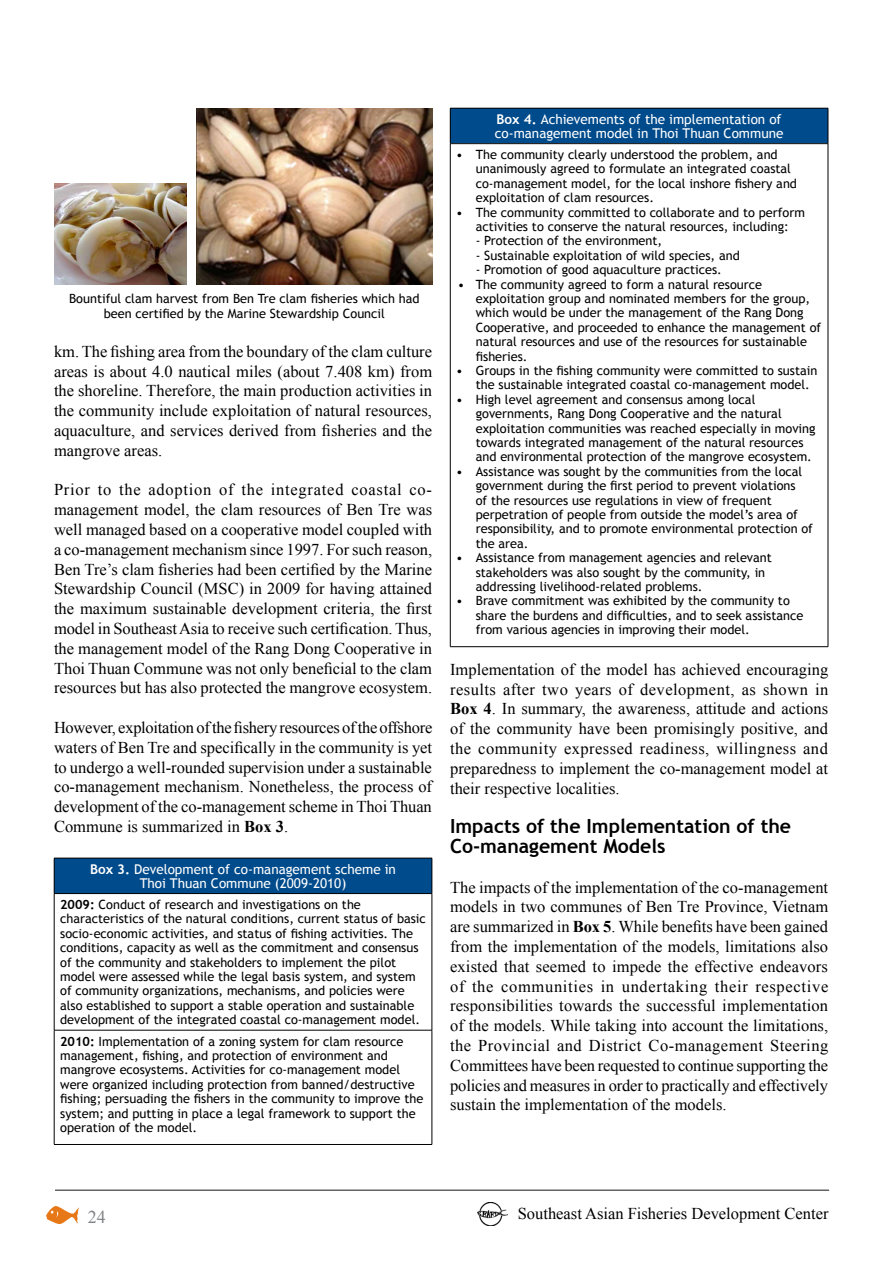
<style>
.page{position:relative;width:893px;height:1263px;background:#fff}
.page>*{position:absolute;margin:0;border:0;box-sizing:border-box;transform-origin:0 0}
.t1{font:700 19.5px/19.8px "Trebuchet MS";color:#000}
.t2{font:18px "Times New Roman";color:#808285}
.t3{font:16.5px/19.8px "Times New Roman";color:#000;text-align:justify}
.t4{font:13.5px/13.5px "Trebuchet MS";color:#fff;text-align:center}
.t5{font:12.75px/14.4px "Trebuchet MS";color:#000}
.s1{font-weight:700}
</style>
<div class="page">
<img style="left:47px;top:1207px;width:32px;height:16px">
<img style="left:477px;top:1203px;width:31px;height:22px">
<hr style="left:55px;top:1189px;width:774px;height:2px;background:#636466">
<div style="left:54px;top:858px;width:378px;height:35px;background:#004b8c"></div>
<svg style="left:55px;top:894px;width:377px;height:250px"></svg>
<hr style="left:54px;top:858px;width:378px;height:1px;background:#000">
<hr style="left:54px;top:858px;width:1px;height:35px;background:#000">
<hr style="left:432px;top:858px;width:1px;height:35px;background:#000">
<hr style="left:54px;top:893px;width:378px;height:1px;background:#000">
<hr style="left:54px;top:894px;width:1px;height:136px;background:#000">
<hr style="left:432px;top:894px;width:1px;height:136px;background:#000">
<hr style="left:54px;top:1030px;width:378px;height:1px;background:#000">
<hr style="left:54px;top:1030px;width:1px;height:114px;background:#000">
<hr style="left:432px;top:1030px;width:1px;height:114px;background:#000">
<hr style="left:54px;top:1144px;width:378px;height:1px;background:#000">
<div style="left:450px;top:108px;width:378px;height:36px;background:#004b8c"></div>
<hr style="left:450px;top:108px;width:378px;height:1px;background:#000">
<hr style="left:450px;top:108px;width:1px;height:35px;background:#000">
<hr style="left:828px;top:108px;width:1px;height:35px;background:#000">
<hr style="left:450px;top:143px;width:378px;height:1px;background:#000">
<hr style="left:450px;top:144px;width:1px;height:502px;background:#000">
<hr style="left:828px;top:144px;width:1px;height:502px;background:#000">
<hr style="left:450px;top:646px;width:378px;height:1px;background:#000">
<img style="left:197px;top:108px;width:235px;height:176px">
<img style="left:54px;top:184px;width:132px;height:100px">
<p class="t5" style="left:69px;top:291px;width:352px;line-height:15.3px;text-align:center">Bountiful clam harvest from Ben Tre clam fisheries which had been certified by the Marine Stewardship Council</p>
<p class="t3" style="left:54px;top:341px;width:380px">km. The fishing area from the boundary of the clam culture areas is about 4.0 nautical miles (about 7.408 km) from the shoreline. Therefore, the main production activities in the community include exploitation of natural resources, aquaculture, and services derived from fisheries and the mangrove areas.</p>
<p class="t3" style="left:54px;top:480px;width:380px">Prior to the adoption of the integrated coastal co&shy;management model, the clam resources of Ben Tre was well managed based on a cooperative model coupled with a co-management mechanism since 1997. For such reason, Ben Tre’s clam fisheries had been certified by the Marine Stewardship Council (MSC) in 2009 for having attained the maximum sustainable development criteria, the first model in Southeast Asia to receive such certification. Thus, the management model of the Rang Dong Cooperative in Thoi Thuan Commune was not only beneficial to the clam resources but has also protected the mangrove ecosystem.</p>
<p class="t3" style="left:54px;top:717px;width:380px">However, exploitation of the fishery resources of the offshore waters of Ben Tre and specifically in the community is yet to undergo a well-rounded supervision under a sustainable co-management mechanism. Nonetheless, the process of development of the co-management scheme in Thoi Thuan Commune is summarized in <span class="s1">Box 3</span>.</p>
<p class="t4" style="left:90px;top:863px;width:307px"><span class="s1">Box 3.</span> Development of co-management scheme in<br>Thoi Thuan Commune (2009-2010)</p>
<p class="t5" style="left:60px;top:897px;width:367px"><span class="s1">2009:</span> Conduct of research and investigations on the characteristics of the natural conditions, current status of basic socio-economic activities, and status of fishing activities. The conditions, capacity as well as the commitment and consensus of the community and stakeholders to implement the pilot model were assessed while the legal basis system, and system of community organizations, mechanisms, and policies were also established to support a stable operation and sustainable development of the integrated coastal co-management model.</p>
<p class="t5" style="left:60px;top:1034px;width:365px"><span class="s1">2010:</span> Implementation of a zoning system for clam resource management, fishing, and protection of environment and mangrove ecosystems. Activities for co-management model were organized including protection from banned/destructive fishing; persuading the fishers in the community to improve the system; and putting in place a legal framework to support the operation of the model.</p>
<p class="t4" style="left:495px;top:113px;width:290px;text-align:left"><span class="s1">Box 4.</span> Achievements of the implementation of co-management model in Thoi Thuan Commune</p>
<p class="t5" style="left:476px;top:148px;width:323px;text-indent:-19px">• The community clearly understood the problem, and unanimously agreed to formulate an integrated coastal co-management model, for the local inshore fishery and exploitation of clam resources.</p>
<p class="t5" style="left:456px;top:205px;width:350px;text-align:center">• The community committed to collaborate and to perform activities to conserve the natural resources, including:</p>
<p class="t5" style="left:476px;top:234px;width:188px">- Protection of the environment,</p>
<p class="t5" style="left:476px;top:248px;width:265px">- Sustainable exploitation of wild species, and</p>
<p class="t5" style="left:476px;top:263px;width:248px">- Promotion of good aquaculture practices.</p>
<p class="t5" style="left:476px;top:277px;width:347px;text-indent:-18px">• The community agreed to form a natural resource exploitation group and nominated members for the group, which would be under the management of the Rang Dong Cooperative, and proceeded to enhance the management of natural resources and use of the resources for sustainable fisheries.</p>
<p class="t5" style="left:476px;top:363px;width:343px;text-indent:-19px">• Groups in the fishing community were committed to sustain the sustainable integrated coastal co-management model.</p>
<p class="t5" style="left:476px;top:392px;width:341px;text-indent:-19px">• High level agreement and consensus among local governments, Rang Dong Cooperative and the natural exploitation communities was reached especially in moving towards integrated management of the natural resources and environmental protection of the mangrove ecosystem.</p>
<p class="t5" style="left:476px;top:464px;width:339px;text-indent:-19px">• Assistance was sought by the communities from the local government during the first period to prevent violations<br>of the resources use regulations in view of frequent perpetration of people from outside the model’s area of responsibility, and to promote environmental protection of the area.</p>
<p class="t5" style="left:476px;top:551px;width:298px;text-indent:-19px">• Assistance from management agencies and relevant stakeholders was also sought by the community, in addressing livelihood-related problems.</p>
<p class="t5" style="left:476px;top:594px;width:329px;text-indent:-19px">• Brave commitment was exhibited by the community to share the burdens and difficulties, and to seek assistance from various agencies in improving their model.</p>
<p class="t3" style="left:450px;top:659px;width:380px">Implementation of the model has achieved encouraging results after two years of development, as shown in <span class="s1">Box 4</span>. In summary, the awareness, attitude and actions of the community have been promisingly positive, and the community expressed readiness, willingness and preparedness to implement the co-management model at their respective localities.</p>
<h1 class="t1" style="left:450px;top:816px;width:343px">Impacts of the Implementation of the<br>Co-management Models</h1>
<p class="t3" style="left:450px;top:877px;width:380px">The impacts of the implementation of the co-management models in two communes of Ben Tre Province, Vietnam are summarized in <span class="s1">Box 5</span>. While benefits have been gained from the implementation of the models, limitations also existed that seemed to impede the effective endeavors of the communities in undertaking their respective responsibilities towards the successful implementation of the models. While taking into account the limitations, the Provincial and District Co-management Steering Committees have been requested to continue supporting the policies and measures in order to practically and effectively sustain the implementation of the models.</p>
<h2 class="t2" style="left:88px;top:1204px;width:20px">24</h2>
<p class="t3" style="left:518px;top:1203px;width:312px">Southeast Asian Fisheries Development Center</p>
</div>
